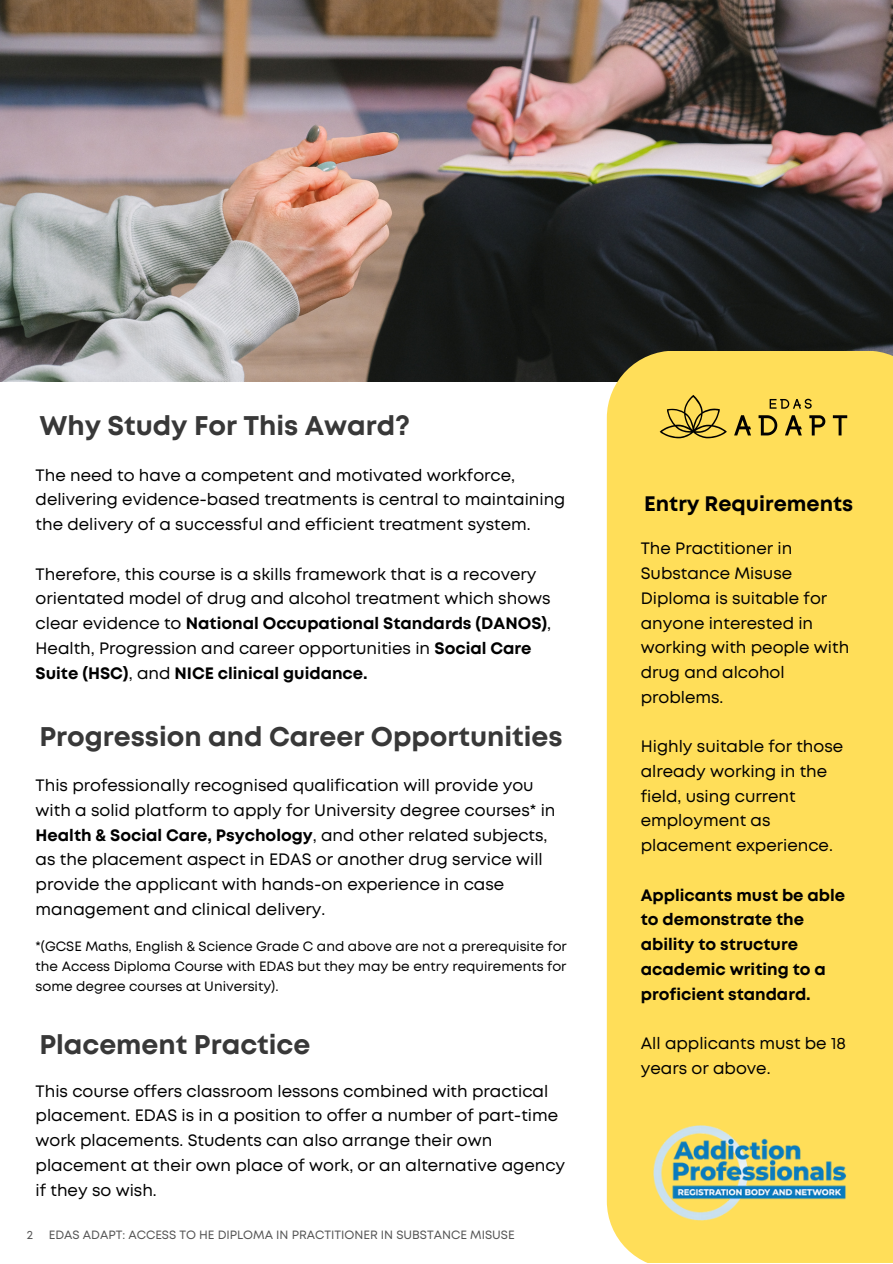
<style>
.page{position:relative;width:893px;height:1264px;background:#fff}
.page>*{position:absolute;margin:0;border:0;box-sizing:border-box;transform-origin:0 0}
.t1{font:700 27px "Mont";color:#383838}
.t2{font:700 21px "Mont";color:#000}
.t3{font:16.5px/24.8px "Mont";color:#000}
.t4{font:700 16.5px/24.8px "Mont";color:#000}
.t5{font:13.5px/20.2px "Mont";color:#000;text-align:justify}
.t6{font:12px "Mont";color:#545454}
.s1{font-weight:700}
</style>
<div class="page">
<img style="left:0;top:0;width:892px;height:381px">
<div style="left:606px;top:350px;width:286px;height:912px;background:#ffde59"></div>
<img style="left:647px;top:1119px;width:204px;height:107px">
<svg style="left:659px;top:395px;width:67px;height:43px;background:#d0b548"></svg>
<svg style="left:734px;top:415px;width:17px;height:20px"></svg>
<svg style="left:758px;top:415px;width:19px;height:20px"></svg>
<svg style="left:784px;top:415px;width:17px;height:20px"></svg>
<svg style="left:809px;top:415px;width:16px;height:20px"></svg>
<svg style="left:832px;top:415px;width:15px;height:20px"></svg>
<svg style="left:769px;top:399px;width:42px;height:10px"></svg>
<p class="t1" style="left:39px;top:415px;width:372px">Why Study For This Award?</p>
<p class="t3" style="left:36px;top:463px;width:531px">The need to have a competent and motivated workforce, delivering evidence-based treatments is central to maintaining the delivery of a successful and efficient treatment system.</p>
<p class="t3" style="left:36px;top:562px;width:517px">Therefore, this course is a skills framework that is a recovery orientated model of drug and alcohol treatment which shows clear evidence to <span class="s1">National Occupational Standards (DANOS)</span>, Health, Progression and career opportunities in <span class="s1">Social Care Suite (HSC)</span>, and <span class="s1">NICE clinical guidance.</span></p>
<p class="t1" style="left:39px;top:726px;width:524px">Progression and Career Opportunities</p>
<p class="t3" style="left:36px;top:774px;width:521px">This professionally recognised qualification will provide you with a solid platform to apply for University degree courses* in <span class="s1">Health &amp; Social Care, Psychology</span>, and other related subjects, as the placement aspect in EDAS or another drug service will provide the applicant with hands-on experience in case management and clinical delivery.</p>
<p class="t5" style="left:36px;top:937px;width:532px">*(GCSE Maths, English &amp; Science Grade C and above are not a prerequisite for the Access Diploma Course with EDAS but they may be entry requirements for some degree courses at University).</p>
<p class="t1" style="left:39px;top:1034px;width:272px">Placement Practice</p>
<p class="t3" style="left:36px;top:1079px;width:531px">This course offers classroom lessons combined with practical placement. EDAS is in a position to offer a number of part-time work placements. Students can also arrange their own placement at their own place of work, or an alternative agency if they so wish.</p>
<p class="t6" style="left:27px;top:1229px;width:8px">2</p>
<p class="t6" style="left:49px;top:1229px;width:467px">EDAS ADAPT: ACCESS TO HE DIPLOMA IN PRACTITIONER IN SUBSTANCE MISUSE</p>
<p class="t2" style="left:644px;top:495px;width:210px">Entry Requirements</p>
<p class="t3" style="left:640px;top:537px;width:210px">The Practitioner in<br>Substance Misuse<br>Diploma is suitable for anyone interested in working with people with drug and alcohol problems.</p>
<p class="t3" style="left:640px;top:735px;width:204px">Highly suitable for those already working in the field, using current employment as placement experience.</p>
<p class="t4" style="left:640px;top:883px;width:206px">Applicants must be able to demonstrate the ability to structure academic writing to a proficient standard.</p>
<p class="t3" style="left:640px;top:1032px;width:207px">All applicants must be 18 years or above.</p>
</div>
